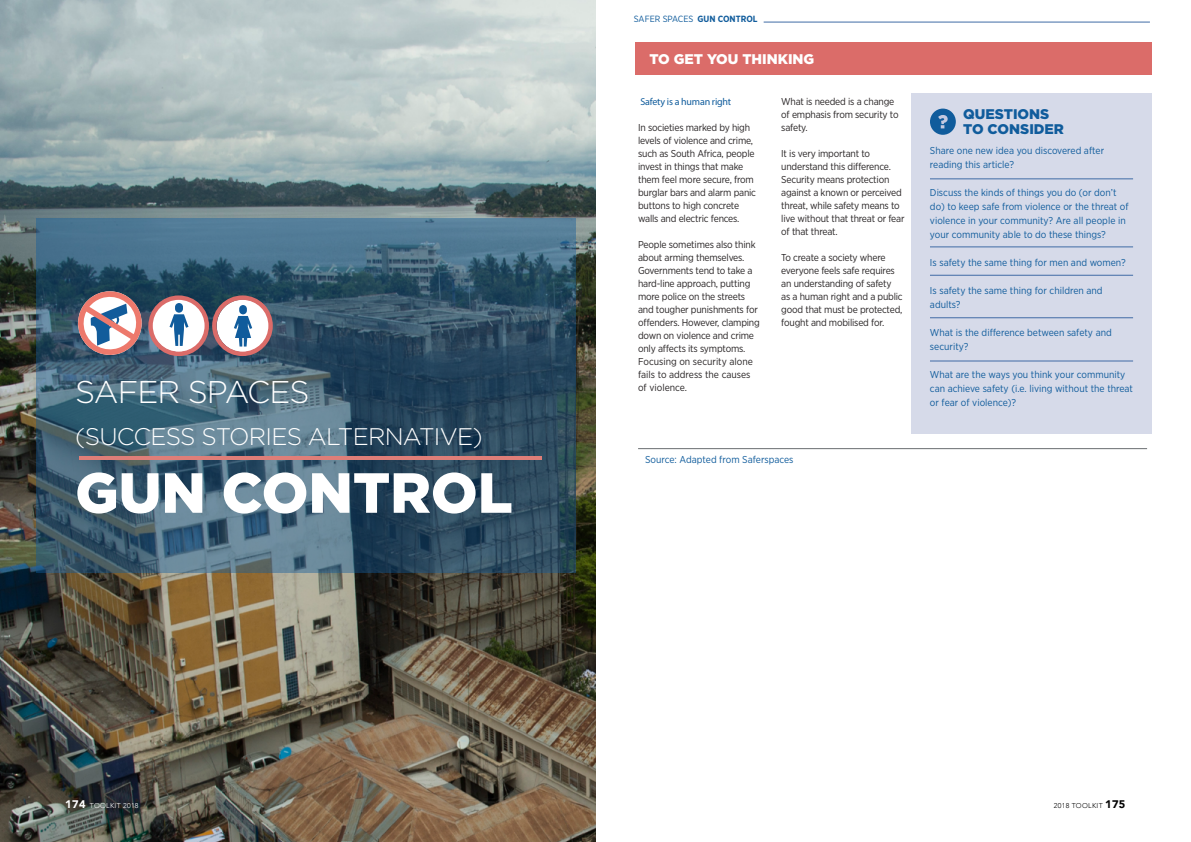
<style>
.page{position:relative;width:1191px;height:842px;background:#fff}
.page>*{position:absolute;margin:0;border:0;box-sizing:border-box;transform-origin:0 0}
.t1{font:900 56.5px "Gotham";color:#fff}
.t2{font:300 31.4px "Gotham";letter-spacing:-.03em;color:#fff}
.t3{font:300 24px "Gotham";letter-spacing:-.03em;color:#fff}
.t4{font:900 14px/15px "Gotham";color:#105c9c}
.t5{font:900 14px "Gotham";color:#fff}
.t6{font:10px/13px "Gotham Narrow";letter-spacing:-.02em;color:#282425}
.t7{font:10px/14px "Gotham Narrow";color:#105c9c}
.t8{font:10px "Myriad Pro";letter-spacing:-.02em;color:#105c9c}
.t9{font:9px "Gotham Narrow";color:#105c9c}
.t10{font:300 7px "Avenir";letter-spacing:.04em;color:#000}
.t11{font:300 7px "Avenir";letter-spacing:.04em;color:#fff}
.s1{font-weight:900;font-size:11px}
.s2{font-weight:700}
</style>
<div class="page">
<img style="left:0;top:0;width:595px;height:842px">
<svg style="left:36px;top:218px;width:539px;height:355px;background:#3c5c71"></svg>
<svg style="left:74px;top:287px;width:72px;height:72px"></svg>
<div style="left:217px;top:299px;width:52px;height:53px;background:#fff;border-radius:50%"></div>
<svg style="left:234px;top:316px;width:18px;height:30px"></svg>
<div style="left:239px;top:305px;width:8px;height:9px;background:#105c9c;border-radius:4px"></div>
<svg style="left:151px;top:297px;width:56px;height:55px"></svg>
<div style="left:175px;top:303px;width:8px;height:10px;background:#105c9c;border-radius:4px"></div>
<svg style="left:169px;top:314px;width:19px;height:32px"></svg>
<hr style="left:79px;top:456px;width:462px;height:3px;background:#df7e78">
<div style="left:148px;top:295px;width:61px;height:61px;border:4px solid #db6c69;border-radius:50%"></div>
<div style="left:212px;top:295px;width:61px;height:61px;border:4px solid #db6c69;border-radius:50%"></div>
<div style="left:635px;top:43px;width:516px;height:32px;background:#db6c69"></div>
<div style="left:910px;top:94px;width:241px;height:340px;background:#d6dae9"></div>
<div style="left:930px;top:109px;width:25px;height:26px;background:#105c9c;border-radius:50%"></div>
<svg style="left:938px;top:115px;width:9px;height:13px"></svg>
<hr style="left:930px;top:179px;width:203px;height:1px;background:#406ba5">
<hr style="left:638px;top:448px;width:509px;height:1px;background:#6a6e71">
<hr style="left:930px;top:247px;width:203px;height:1px;background:#406ba5">
<hr style="left:930px;top:275px;width:203px;height:1px;background:#406ba5">
<hr style="left:930px;top:317px;width:203px;height:1px;background:#406ba5">
<hr style="left:930px;top:361px;width:203px;height:1px;background:#406ba5">
<hr style="left:763px;top:22px;width:387px;height:1px;background:#406ba5">
<h2 class="t2" style="left:75px;top:372px;width:236px">SAFER SPACES</h2>
<h3 class="t3" style="left:75px;top:421px;width:409px">(SUCCESS STORIES ALTERNATIVE)</h3>
<h1 class="t1" style="left:75px;top:454px;width:439px">GUN CONTROL</h1>
<p class="t11" style="left:65px;top:801px;width:75px"><span class="s1">174</span> TOOLKIT 2018</p>
<p class="t9" style="left:634px;top:14px;width:125px">SAFER SPACES <span class="s2">GUN CONTROL</span></p>
<h3 class="t5" style="left:649px;top:50px;width:166px">TO GET YOU THINKING</h3>
<p class="t8" style="left:640px;top:96px;width:92px">Safety is a human right</p>
<p class="t6" style="left:638px;top:121px;width:119px">In societies marked by high levels of violence and crime, such as South Africa, people invest in things that make them feel more secure, from burglar bars and alarm panic buttons to high concrete walls and electric fences.</p>
<p class="t6" style="left:638px;top:238px;width:123px">People sometimes also think about arming themselves.<br>Governments tend to take a hard-line approach, putting more police on the streets and tougher punishments for offenders. However, clamping down on violence and crime only affects its symptoms.<br>Focusing on security alone fails to address the causes of violence.</p>
<p class="t6" style="left:781px;top:95px;width:119px">What is needed is a change of emphasis from security to safety.</p>
<p class="t6" style="left:781px;top:147px;width:125px">It is very important to understand this difference.<br>Security means protection against a known or perceived threat, while safety means to live without that threat or fear of that threat.</p>
<p class="t6" style="left:781px;top:251px;width:123px">To create a society where everyone feels safe requires an understanding of safety as a human right and a public good that must be protected, fought and mobilised for.</p>
<p class="t7" style="left:645px;top:452px;width:150px">Source: Adapted from Saferspaces</p>
<h3 class="t4" style="left:963px;top:106px;width:102px">QUESTIONS<br>TO CONSIDER</h3>
<p class="t7" style="left:930px;top:143px;width:176px">Share one new idea you discovered after reading this article?</p>
<p class="t7" style="left:930px;top:185px;width:200px">Discuss the kinds of things you do (or don’t do) to keep safe from violence or the threat of violence in your community? Are all people in your community able to do these things?</p>
<p class="t7" style="left:930px;top:255px;width:197px">Is safety the same thing for men and women?</p>
<p class="t7" style="left:930px;top:283px;width:174px">Is safety the same thing for children and adults?</p>
<p class="t7" style="left:930px;top:325px;width:183px">What is the difference between safety and security?</p>
<p class="t7" style="left:930px;top:367px;width:205px">What are the ways you think your community can achieve safety (i.e. living without the threat or fear of violence)?</p>
<p class="t10" style="left:1054px;top:801px;width:73px">2018 TOOLKIT <span class="s1">175</span></p>
</div>
